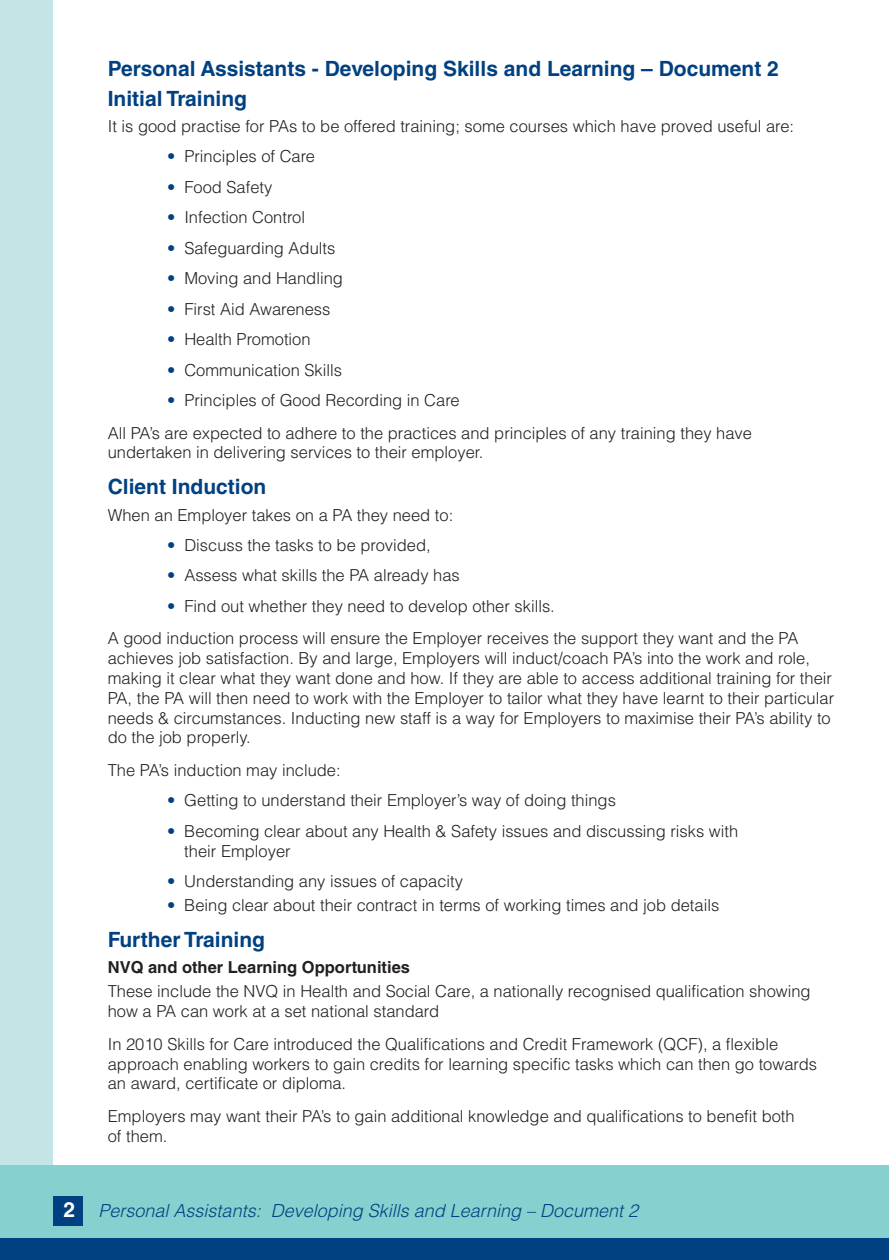
<style>
.page{position:relative;width:889px;height:1260px;background:#fff}
.page>*{position:absolute;margin:0;border:0;box-sizing:border-box;transform-origin:0 0}
.t1{font:700 21px/29.4px "Helvetica LT Std";color:#014181}
.t2{font:italic 300 18px "Helvetica LT Std";color:#014181}
.t3{font:300 16.5px/19.8px "Helvetica LT Std";color:#231f20}
.t4{font:700 16.5px "Helvetica LT Std";color:#231f20}
.s1{color:#014181}
.s2{font-weight:700;font-style:normal;font-size:21px;color:#fff}
</style>
<div class="page">
<div style="left:0;top:0;width:52px;height:1259px;background:#c3e5e5"></div>
<div style="left:0;top:1164px;width:889px;height:79px;background:#86d1cf"></div>
<div style="left:0;top:1237px;width:889px;height:22px;background:#014181"></div>
<div style="left:53px;top:1195px;width:30px;height:30px;background:#014181"></div>
<p class="t1" style="left:108px;top:56px;width:673px">Personal Assistants - Developing Skills and Learning – Document 2<br>Initial Training</p>
<p class="t3" style="left:108px;top:118px;width:688px">It is good practise for PAs to be offered training; some courses which have proved useful are:</p>
<p class="t3" style="left:167px;top:148px;width:149px"><span class="s1">•</span> Principles of Care</p>
<p class="t3" style="left:167px;top:179px;width:107px"><span class="s1">•</span> Food Safety</p>
<p class="t3" style="left:167px;top:209px;width:139px"><span class="s1">•</span> Infection Control</p>
<p class="t3" style="left:167px;top:240px;width:170px"><span class="s1">•</span> Safeguarding Adults</p>
<p class="t3" style="left:167px;top:270px;width:177px"><span class="s1">•</span> Moving and Handling</p>
<p class="t3" style="left:167px;top:300px;width:165px"><span class="s1">•</span> First Aid Awareness</p>
<p class="t3" style="left:167px;top:331px;width:145px"><span class="s1">•</span> Health Promotion</p>
<p class="t3" style="left:167px;top:361px;width:176px"><span class="s1">•</span> Communication Skills</p>
<p class="t3" style="left:108px;top:385px;width:646px;line-height:32.5px;text-indent:60px"><span class="s1">•</span> Principles of Good Recording in Care<br>All PA’s are expected to adhere to the practices and principles of any training they have</p>
<p class="t3" style="left:108px;top:444px;width:377px">undertaken in delivering services to their employer.</p>
<p class="t1" style="left:108px;top:474px;width:160px">Client Induction</p>
<p class="t3" style="left:108px;top:506px;width:347px">When an Employer takes on a PA they need to:</p>
<p class="t3" style="left:167px;top:537px;width:265px"><span class="s1">•</span> Discuss the tasks to be provided,</p>
<p class="t3" style="left:167px;top:567px;width:294px"><span class="s1">•</span> Assess what skills the PA already has</p>
<p class="t3" style="left:108px;top:591px;width:692px;line-height:32.5px;text-indent:60px"><span class="s1">•</span> Find out whether they need to develop other skills.<br>A good induction process will ensure the Employer receives the support they want and the PA</p>
<p class="t3" style="left:108px;top:650px;width:728px">achieves job satisfaction. By and large, Employers will induct/coach PA’s into the work and role, making it clear what they want done and how. If they are able to access additional training for their PA, the PA will then need to work with the Employer to tailor what they have learnt to their particular needs &amp; circumstances. Inducting new staff is a way for Employers to maximise their PA’s ability to do the job properly.</p>
<p class="t3" style="left:108px;top:762px;width:234px">The PA’s induction may include:</p>
<p class="t3" style="left:167px;top:792px;width:450px"><span class="s1">•</span> Getting to understand their Employer’s way of doing things</p>
<p class="t3" style="left:184px;top:822px;width:555px;text-indent:-17px"><span class="s1">•</span> Becoming clear about any Health &amp; Safety issues and discussing risks with their Employer</p>
<p class="t3" style="left:167px;top:873px;width:297px"><span class="s1">•</span> Understanding any issues of capacity</p>
<p class="t3" style="left:167px;top:897px;width:553px"><span class="s1">•</span> Being clear about their contract in terms of working times and job details</p>
<p class="t1" style="left:108px;top:927px;width:159px">Further Training</p>
<p class="t4" style="left:108px;top:961px;width:304px">NVQ and other Learning Opportunities</p>
<p class="t3" style="left:108px;top:983px;width:704px">These include the NVQ in Health and Social Care, a nationally recognised qualification showing how a PA can work at a set national standard</p>
<p class="t3" style="left:108px;top:1035px;width:711px">In 2010 Skills for Care introduced the Qualifications and Credit Framework (QCF), a flexible approach enabling workers to gain credits for learning specific tasks which can then go towards an award, certificate or diploma.</p>
<p class="t3" style="left:108px;top:1107px;width:688px">Employers may want their PA’s to gain additional knowledge and qualifications to benefit both of them.</p>
<p class="t2" style="left:64px;top:1203px;width:576px"><span class="s2">2</span> Personal Assistants: Developing Skills and Learning – Document 2</p>
</div>
